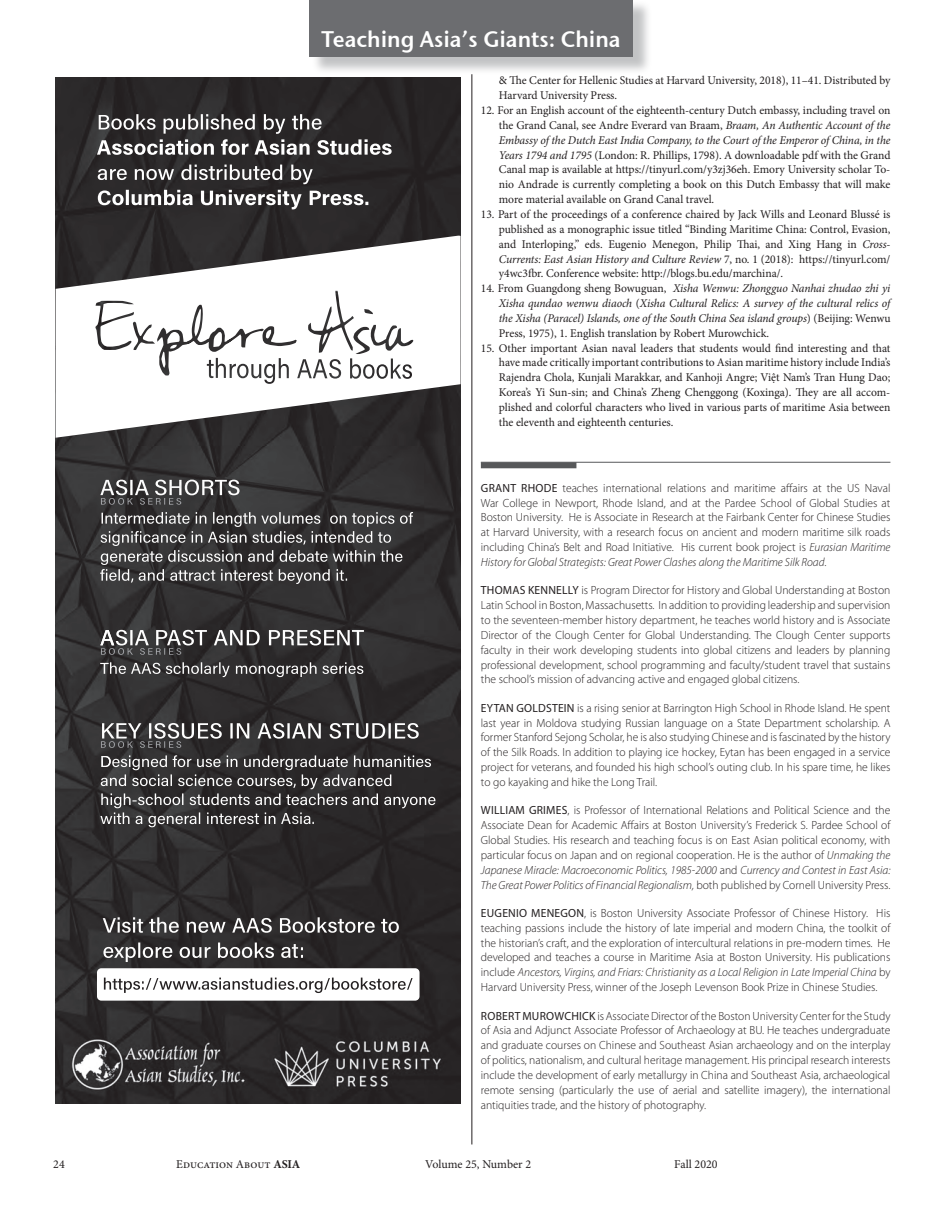
<style>
.page{position:relative;width:945px;height:1215px;background:#fff}
.page>*{position:absolute;margin:0;border:0;box-sizing:border-box;transform-origin:0 0}
.t1{font:22.5px "Stone Sans Sem ITCTT Semi";color:#fff;scale:.96 1}
.t2{font:12px "Minion Pro";color:#231f20}
.t3{font:300 11.85px/14.9px "Myriad Pro";color:#231f20;text-align:justify}
.t4{font:11.85px/14.9px "Minion Pro";color:#231f20;text-align:justify}
.t5{font:italic 11.85px/14.9px "Minion Pro";letter-spacing:-.01em;color:#231f20;text-align:justify}
.s1{font-style:italic}
.s2{font-style:normal}
.s3{font-weight:400}
.s4{font-weight:700}
</style>
<div class="page">
<hr style="left:471px;top:74px;width:1px;height:1070px;background:#231f20">
<div style="left:311px;top:0;width:341px;height:75px;background:#808285;opacity:.48"></div>
<div style="left:309px;top:0;width:324px;height:57px;background:#6c6d70"></div>
<hr style="left:481px;top:462px;width:409px;height:1px;background:#57585a">
<div style="left:481px;top:462px;width:95px;height:6px;background:#57585a"></div>
<img style="left:56px;top:77px;width:405px;height:1026px">
<img style="left:97px;top:968px;width:323px;height:33px">
<img style="left:56px;top:236px;width:405px;height:202px">
<h1 class="t1" style="left:322px;top:25px;width:313px">Teaching Asia’s Giants: China</h1>
<p class="t4" style="left:499px;top:73px;width:393px">&amp; The Center for Hellenic Studies at Harvard University, 2018), 11–41. Distributed by<br>Harvard University Press.</p>
<p class="t4" style="left:499px;top:103px;width:393px;text-indent:-18px">12. For an English account of the eighteenth-century Dutch embassy, including travel on the Grand Canal, see Andre Everard van Braam, <span class="s1">Braam, An Authentic Account of the Embassy of the Dutch East India Company, to the Court of the Emperor of China, in the Years 1794 and 1795</span> (London: R. Phillips, 1798). A downloadable pdf with the Grand Canal map is available at https://tinyurl.com/y3zj36eh. Emory University scholar To&shy;nio Andrade is currently completing a book on this Dutch Embassy that will make more material available on Grand Canal travel.</p>
<p class="t4" style="left:499px;top:207px;width:393px;text-indent:-18px">13. Part of the proceedings of a conference chaired by Jack Wills and Leonard Blussé is published as a monographic issue titled “Binding Maritime China: Control, Evasion, and Interloping,” eds. Eugenio Menegon, Philip Thai, and Xing Hang in <span class="s1">Cross-Currents: East Asian History and Culture Review</span> 7, no. 1 (2018): https://tinyurl.com/ y4wc3fbr. Conference website: http://blogs.bu.edu/marchina/.</p>
<p class="t5" style="left:499px;top:281px;width:393px;text-indent:-18px"><span class="s2">14. From Guangdong sheng Bowuguan,</span> Xisha Wenwu: Zhongguo Nanhai zhudao zhi yi Xisha qundao wenwu diaoch <span class="s2">(</span>Xisha Cultural Relics: A survey of the cultural relics of the Xisha (Paracel) Islands, one of the South China Sea island groups<span class="s2">) (Beijing: Wenwu Press, 1975), 1. English translation by Robert Murowchick.</span></p>
<p class="t4" style="left:499px;top:340px;width:393px;text-indent:-18px">15. Other important Asian naval leaders that students would find interesting and that have made critically important contributions to Asian maritime history include India’s Rajendra Chola, Kunjali Marakkar, and Kanhoji Angre; Việt Nam’s Tran Hung Dao; Korea’s Yi Sun-sin; and China’s Zheng Chenggong (Koxinga). They are all accom&shy;plished and colorful characters who lived in various parts of maritime Asia between the eleventh and eighteenth centuries.</p>
<p class="t3" style="left:481px;top:480px;width:411px"><span class="s3">GRANT RHODE</span> teaches international relations and maritime affairs at the US Naval War College in Newport, Rhode Island, and at the Pardee School of Global Studies at Boston University. He is Associate in Research at the Fairbank Center for Chinese Studies at Harvard University, with a research focus on ancient and modern maritime silk roads including China’s Belt and Road Initiative. His current book project is <span class="s1">Eurasian Maritime History for Global Strategists: Great Power Clashes along the Maritime Silk Road</span>.</p>
<p class="t3" style="left:481px;top:583px;width:411px"><span class="s3">THOMAS KENNELLY</span> is Program Director for History and Global Understanding at Boston Latin School in Boston, Massachusetts. In addition to providing leadership and supervision to the seventeen-member history department, he teaches world history and is Associate Director of the Clough Center for Global Understanding. The Clough Center supports faculty in their work developing students into global citizens and leaders by planning professional development, school programming and faculty/student travel that sustains the school’s mission of advancing active and engaged global citizens.</p>
<p class="t3" style="left:481px;top:700px;width:411px"><span class="s3">EYTAN GOLDSTEIN</span> is a rising senior at Barrington High School in Rhode Island. He spent last year in Moldova studying Russian language on a State Department scholarship. A former Stanford Sejong Scholar, he is also studying Chinese and is fascinated by the history of the Silk Roads. In addition to playing ice hockey, Eytan has been engaged in a service project for veterans, and founded his high school’s outing club. In his spare time, he likes to go kayaking and hike the Long Trail.</p>
<p class="t3" style="left:481px;top:803px;width:411px"><span class="s3">WILLIAM GRIMES</span>, is Professor of International Relations and Political Science and the Associate Dean for Academic Affairs at Boston University’s Frederick S. Pardee School of Global Studies. His research and teaching focus is on East Asian political economy, with particular focus on Japan and on regional cooperation. He is the author of <span class="s1">Unmaking the Japanese Miracle: Macroeconomic Politics, 1985-2000</span> and <span class="s1">Currency and Contest in East Asia:<br>The Great Power Politics of Financial Regionalism,</span> both published by Cornell University Press.</p>
<p class="t3" style="left:481px;top:905px;width:411px"><span class="s3">EUGENIO MENEGON</span>, is Boston University Associate Professor of Chinese History. His teaching passions include the history of late imperial and modern China, the toolkit of the historian’s craft, and the exploration of intercultural relations in pre-modern times. He developed and teaches a course in Maritime Asia at Boston University. His publications include <span class="s1">Ancestors, Virgins, and Friars: Christianity as a Local Religion in Late Imperial China</span> by Harvard University Press, winner of the Joseph Levenson Book Prize in Chinese Studies.</p>
<p class="t3" style="left:481px;top:1008px;width:411px"><span class="s3">ROBERT MUROWCHICK</span> is Associate Director of the Boston University Center for the Study of Asia and Adjunct Associate Professor of Archaeology at BU. He teaches undergraduate and graduate courses on Chinese and Southeast Asian archaeology and on the interplay of politics, nationalism, and cultural heritage management. His principal research interests include the development of early metallurgy in China and Southeast Asia, archaeological remote sensing (particularly the use of aerial and satellite imagery), the international antiquities trade, and the history of photography.</p>
<p class="t2" style="left:53px;top:1156px;width:13px">24</p>
<p class="t2" style="left:176px;top:1156px;width:125px">Education About <span class="s4">ASIA</span></p>
<p class="t2" style="left:425px;top:1156px;width:107px">Volume 25, Number 2</p>
<p class="t2" style="left:674px;top:1156px;width:45px">Fall 2020</p>
</div>
